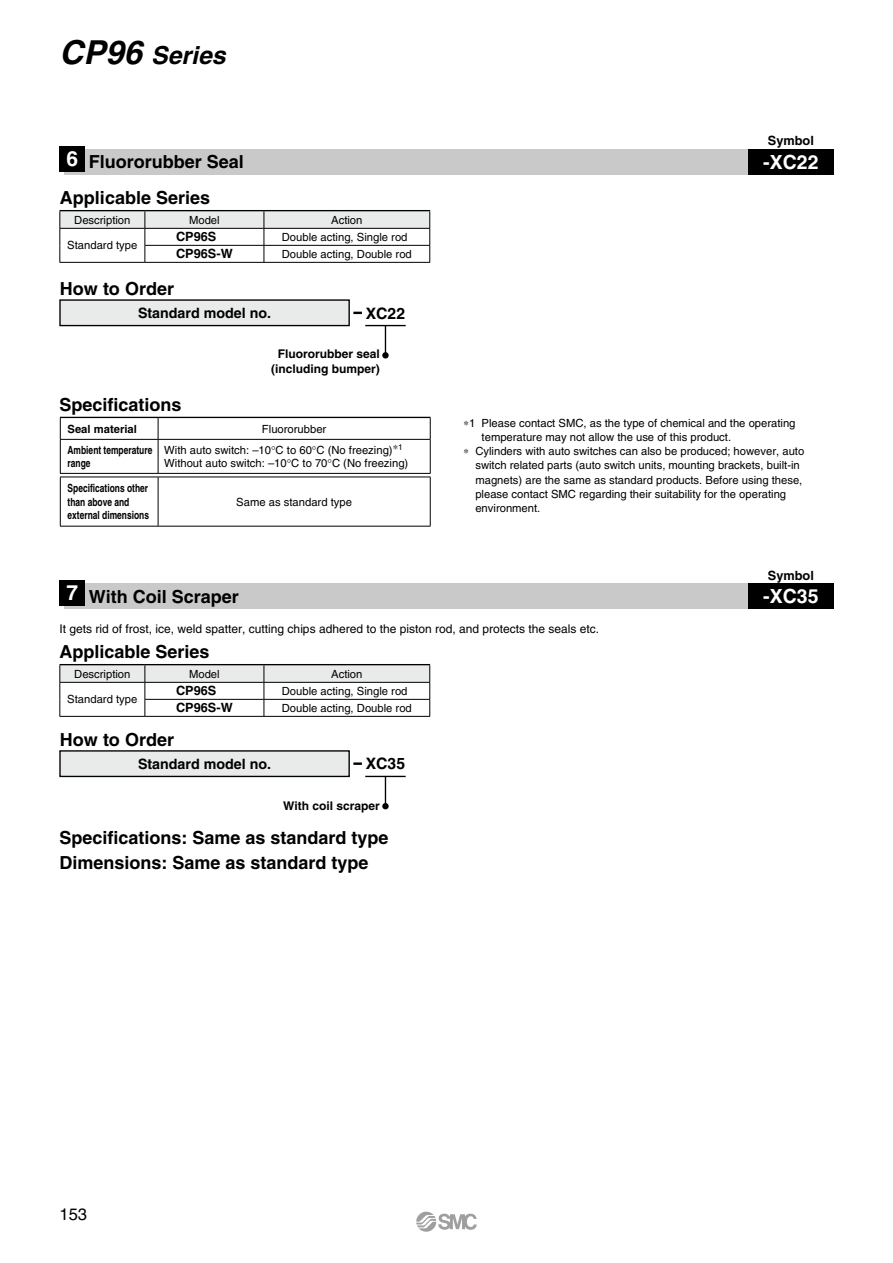
<style>
.page{position:relative;width:893px;height:1263px;background:#fff}
.page>*{position:absolute;margin:0;border:0;box-sizing:border-box;transform-origin:0 0}
.t1{font:italic 700 24.75px "Helvetica";color:#000}
.t2{font:700 19.5px "Helvetica";color:#fff}
.t3{font:700 18px/24.8px "Helvetica";color:#000}
.t4{font:16.5px "Helvetica";color:#000}
.t5{font:700 15.75px "Helvetica";color:#000}
.t6{font:700 14.25px "Helvetica";color:#000}
.t7{font:700 12.75px "Helvetica";color:#000}
.t8{font:12px "Helvetica";color:#000}
.t9{font:700 12px/14.4px "Helvetica";color:#000;text-align:center}
.t10{font:11.25px/13.6px "Helvetica";color:#000}
.t11{font:700 11.25px/13.5px "Helvetica";color:#000;scale:.75 1}
.t12{font:700 11.25px "Helvetica";color:#000}
.s1{font-size:33px}
.s2{font-size:21px;color:#fff}
</style>
<div class="page">
<div style="left:60px;top:300px;width:289px;height:26px;background:#e9eaea"></div>
<div style="left:59px;top:299px;width:291px;height:27px;border:1px solid #000"></div>
<hr style="left:365px;top:325px;width:41px;height:1px;background:#000">
<svg style="left:385px;top:326px;width:1px;height:26px"></svg>
<svg style="left:353px;top:312px;width:9px;height:2px"></svg>
<div style="left:64px;top:149px;width:769px;height:25px;background:#c9c9ca"></div>
<div style="left:748px;top:149px;width:85px;height:25px;background:#000"></div>
<div style="left:60px;top:146px;width:25px;height:25px;background:#000"></div>
<div style="left:382px;top:352px;width:7px;height:6px;background:#000;border-radius:50%"></div>
<hr style="left:60px;top:210px;width:85px;height:1px;background:#000">
<hr style="left:145px;top:210px;width:119px;height:1px;background:#000">
<hr style="left:264px;top:210px;width:166px;height:1px;background:#000">
<hr style="left:145px;top:262px;width:119px;height:1px;background:#000">
<hr style="left:264px;top:262px;width:166px;height:1px;background:#000">
<hr style="left:60px;top:262px;width:85px;height:1px;background:#000">
<svg style="left:60px;top:211px;width:370px;height:51px"></svg>
<hr style="left:60px;top:228px;width:85px;height:1px;background:#000">
<hr style="left:60px;top:417px;width:98px;height:1px;background:#000">
<svg style="left:60px;top:418px;width:1px;height:21px"></svg>
<hr style="left:60px;top:439px;width:98px;height:1px;background:#000">
<svg style="left:158px;top:418px;width:1px;height:21px"></svg>
<hr style="left:158px;top:417px;width:273px;height:1px;background:#000">
<hr style="left:158px;top:439px;width:273px;height:1px;background:#000">
<svg style="left:430px;top:418px;width:1px;height:21px"></svg>
<hr style="left:60px;top:440px;width:1px;height:33px;background:#000">
<hr style="left:60px;top:473px;width:98px;height:1px;background:#000">
<hr style="left:158px;top:440px;width:1px;height:33px;background:#000">
<hr style="left:158px;top:473px;width:273px;height:1px;background:#000">
<hr style="left:430px;top:440px;width:1px;height:33px;background:#000">
<hr style="left:60px;top:477px;width:98px;height:1px;background:#000">
<hr style="left:60px;top:477px;width:1px;height:49px;background:#000">
<hr style="left:60px;top:526px;width:98px;height:1px;background:#000">
<hr style="left:158px;top:477px;width:1px;height:49px;background:#000">
<hr style="left:158px;top:477px;width:273px;height:1px;background:#000">
<hr style="left:158px;top:526px;width:273px;height:1px;background:#000">
<hr style="left:430px;top:477px;width:1px;height:49px;background:#000">
<div style="left:60px;top:751px;width:289px;height:25px;background:#e9eaea"></div>
<div style="left:59px;top:750px;width:291px;height:27px;border:1px solid #000"></div>
<hr style="left:365px;top:776px;width:41px;height:1px;background:#000">
<hr style="left:385px;top:776px;width:1px;height:30px;background:#000">
<svg style="left:353px;top:762px;width:9px;height:3px"></svg>
<div style="left:382px;top:803px;width:7px;height:6px;background:#000;border-radius:50%"></div>
<div style="left:64px;top:584px;width:769px;height:25px;background:#c9c9ca"></div>
<div style="left:748px;top:584px;width:85px;height:25px;background:#000"></div>
<div style="left:60px;top:581px;width:25px;height:25px;background:#000"></div>
<hr style="left:60px;top:664px;width:85px;height:1px;background:#000">
<hr style="left:145px;top:664px;width:119px;height:1px;background:#000">
<hr style="left:264px;top:664px;width:166px;height:1px;background:#000">
<hr style="left:145px;top:716px;width:119px;height:1px;background:#000">
<hr style="left:264px;top:716px;width:166px;height:1px;background:#000">
<hr style="left:60px;top:716px;width:85px;height:1px;background:#000">
<svg style="left:60px;top:665px;width:370px;height:51px"></svg>
<hr style="left:60px;top:682px;width:85px;height:1px;background:#000">
<svg style="left:416px;top:1212px;width:61px;height:20px"></svg>
<h1 class="t1" style="left:60px;top:40px;width:168px"><span class="s1">CP96</span> Series</h1>
<p class="t7" style="left:768px;top:133px;width:48px">Symbol</p>
<h3 class="t3" style="left:66px;top:149px;width:179px"><span class="s2">6</span> Fluororubber Seal</h3>
<h2 class="t2" style="left:763px;top:150px;width:57px">-XC22</h2>
<h3 class="t3" style="left:60px;top:185px;width:152px">Applicable Series</h3>
<p class="t10" style="left:74px;top:213px;width:58px">Description</p>
<p class="t10" style="left:189px;top:213px;width:32px">Model</p>
<p class="t10" style="left:331px;top:213px;width:33px">Action</p>
<p class="t10" style="left:67px;top:239px;width:72px">Standard type</p>
<p class="t7" style="left:176px;top:229px;width:42px">CP96S</p>
<p class="t10" style="left:282px;top:230px;width:127px">Double acting, Single rod</p>
<p class="t7" style="left:176px;top:246px;width:58px">CP96S-W</p>
<p class="t10" style="left:282px;top:247px;width:132px">Double acting, Double rod</p>
<h3 class="t3" style="left:60px;top:276px;width:116px">How to Order</h3>
<h3 class="t5" style="left:366px;top:303px;width:41px">XC22</h3>
<p class="t9" style="left:271px;top:347px;width:110px">Fluororubber seal (including bumper)</p>
<p class="t6" style="left:138px;top:305px;width:135px">Standard model no.</p>
<h3 class="t3" style="left:60px;top:392px;width:124px">Specifications</h3>
<p class="t12" style="left:68px;top:422px;width:71px">Seal material</p>
<p class="t10" style="left:262px;top:422px;width:66px">Fluororubber</p>
<p class="t11" style="left:68px;top:443px;width:115px">Ambient temperature range</p>
<p class="t10" style="left:164px;top:443px;width:246px">With auto switch: –10 C to 60 C (No freezing) <sup>1<br></sup>Without auto switch: –10 C to 70 C (No freezing)</p>
<p class="t11" style="left:68px;top:481px;width:110px">Specifications other than above and external dimensions</p>
<p class="t10" style="left:236px;top:495px;width:117px">Same as standard type</p>
<p class="t10" style="left:469px;top:416px;width:328px">1 Please contact SMC, as the type of chemical and the operating</p>
<p class="t10" style="left:482px;top:430px;width:251px">temperature may not allow the use of this product.</p>
<p class="t10" style="left:475px;top:444px;width:330px">Cylinders with auto switches can also be produced; however, auto</p>
<p class="t10" style="left:475px;top:459px;width:326px">switch related parts (auto switch units, mounting brackets, built-in</p>
<p class="t10" style="left:475px;top:473px;width:329px">magnets) are the same as standard products. Before using these,</p>
<p class="t10" style="left:475px;top:487px;width:312px">please contact SMC regarding their suitability for the operating</p>
<p class="t10" style="left:475px;top:501px;width:67px">environment.</p>
<p class="t7" style="left:768px;top:568px;width:48px">Symbol</p>
<h3 class="t3" style="left:66px;top:584px;width:174px"><span class="s2">7</span> With Coil Scraper</h3>
<h2 class="t2" style="left:763px;top:585px;width:57px">-XC35</h2>
<p class="t8" style="left:60px;top:622px;width:541px">It gets rid of frost, ice, weld spatter, cutting chips adhered to the piston rod, and protects the seals etc.</p>
<p class="t10" style="left:74px;top:667px;width:58px">Description</p>
<p class="t10" style="left:189px;top:667px;width:32px">Model</p>
<p class="t10" style="left:331px;top:667px;width:33px">Action</p>
<p class="t10" style="left:67px;top:693px;width:72px">Standard type</p>
<h3 class="t3" style="left:60px;top:639px;width:152px">Applicable Series</h3>
<p class="t7" style="left:176px;top:683px;width:42px">CP96S</p>
<p class="t10" style="left:282px;top:684px;width:127px">Double acting, Single rod</p>
<p class="t7" style="left:176px;top:700px;width:58px">CP96S-W</p>
<p class="t10" style="left:282px;top:701px;width:132px">Double acting, Double rod</p>
<h3 class="t3" style="left:60px;top:727px;width:116px">How to Order</h3>
<p class="t6" style="left:138px;top:755px;width:135px">Standard model no.</p>
<h3 class="t5" style="left:366px;top:754px;width:41px">XC35</h3>
<p class="t9" style="left:283px;top:798px;width:98px">With coil scraper</p>
<h3 class="t3" style="left:60px;top:825px;width:331px">Specifications: Same as standard type<br>Dimensions: Same as standard type</h3>
<h3 class="t4" style="left:60px;top:1205px;width:29px">153</h3>
</div>
